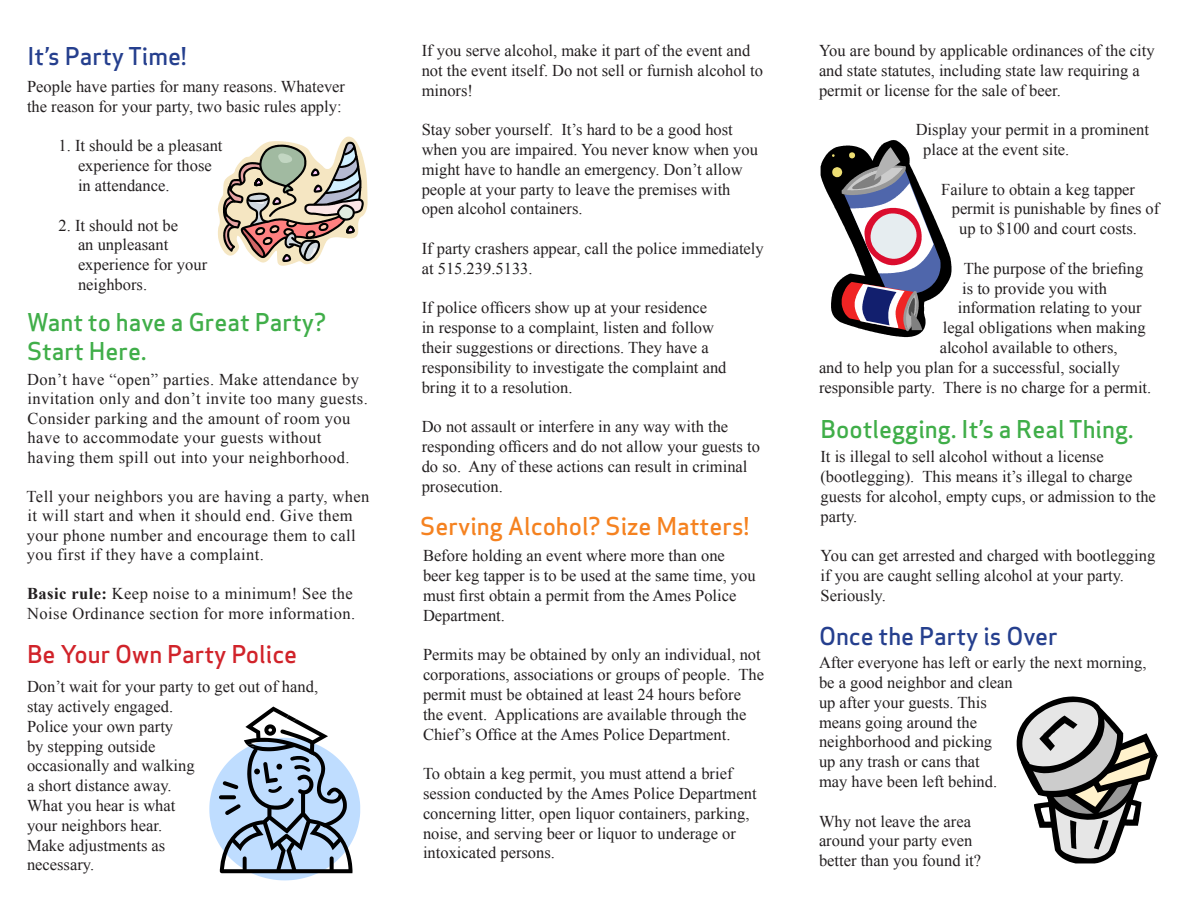
<style>
.page{position:relative;width:1188px;height:918px;background:#fff}
.page>*{position:absolute;margin:0;border:0;box-sizing:border-box;transform-origin:0 0}
.t1{font:500 24px/28.8px "Apex Sans H";color:#40ae49}
.t2{font:500 24px "Apex Sans H";color:#253f8e}
.t3{font:500 24px "Apex Sans H";color:#f58220}
.t4{font:500 24px "Apex Sans H";color:#d1232a}
.t5{font:16.5px/19.8px "Times New Roman";color:#231f20}
.t6{font:16.5px/19.5px "Times New Roman";letter-spacing:.025em;color:#231f20}
.s1{font-weight:700}
</style>
<div class="page">
<svg style="left:821px;top:140px;width:131px;height:197px"></svg>
<svg style="left:1017px;top:696px;width:141px;height:167px"></svg>
<svg style="left:209px;top:707px;width:151px;height:173px"></svg>
<svg style="left:218px;top:137px;width:150px;height:129px"></svg>
<p class="t2" style="left:27px;top:40px;width:161px">It’s Party Time!</p>
<p class="t5" style="left:27px;top:76px;width:320px">People have parties for many reasons. Whatever the reason for your party, two basic rules apply:</p>
<p class="t5" style="left:78px;top:136px;width:146px;text-indent:-20px">1. It should be a pleasant experience for those in attendance.</p>
<p class="t5" style="left:78px;top:215px;width:131px;text-indent:-20px">2. It should not be<br>an unpleasant experience for your neighbors.</p>
<p class="t1" style="left:27px;top:308px;width:301px">Want to have a Great Party?<br>Start Here.</p>
<p class="t6" style="left:27px;top:369px;width:342px">Don’t have “open” parties. Make attendance by invitation only and don’t invite too many guests.<br>Consider parking and the amount of room you have to accommodate your guests without having them spill out into your neighborhood.</p>
<p class="t6" style="left:27px;top:486px;width:344px">Tell your neighbors you are having a party, when it will start and when it should end. Give them your phone number and encourage them to call you first if they have a complaint.</p>
<p class="t6" style="left:27px;top:584px;width:330px"><span class="s1">Basic rule:</span> Keep noise to a minimum! See the<br>Noise Ordinance section for more information.</p>
<p class="t4" style="left:27px;top:639px;width:272px">Be Your Own Party Police</p>
<p class="t5" style="left:27px;top:676px;width:293px">Don’t wait for your party to get out of hand, stay actively engaged.<br>Police your own party<br>by stepping outside<br>occasionally and walking<br>a short distance away.<br>What you hear is what<br>your neighbors hear.<br>Make adjustments as<br>necessary.</p>
<p class="t5" style="left:422px;top:40px;width:343px">If you serve alcohol, make it part of the event and not the event itself. Do not sell or furnish alcohol to minors!</p>
<p class="t5" style="left:422px;top:120px;width:338px">Stay sober yourself. It’s hard to be a good host when you are impaired. You never know when you might have to handle an emergency. Don’t allow people at your party to leave the premises with open alcohol containers.</p>
<p class="t5" style="left:422px;top:238px;width:344px">If party crashers appear, call the police immediately at 515.239.5133.</p>
<p class="t5" style="left:422px;top:298px;width:306px">If police officers show up at your residence<br>in response to a complaint, listen and follow their suggestions or directions. They have a responsibility to investigate the complaint and bring it to a resolution.</p>
<p class="t5" style="left:422px;top:417px;width:340px">Do not assault or interfere in any way with the responding officers and do not allow your guests to do so. Any of these actions can result in criminal prosecution.</p>
<p class="t1" style="left:820px;top:414px;width:315px">Bootlegging. It’s a Real Thing.</p>
<p class="t5" style="left:819px;top:40px;width:337px">You are bound by applicable ordinances of the city and state statutes, including state law requiring a permit or license for the sale of beer.</p>
<p class="t5" style="left:923px;top:120px;width:227px;text-indent:-8px">Display your permit in a prominent place at the event site.</p>
<p class="t5" style="left:941px;top:179px;width:195px">Failure to obtain a keg tapper</p>
<p class="t5" style="left:952px;top:199px;width:209px">permit is punishable by fines of</p>
<p class="t5" style="left:959px;top:219px;width:179px">up to $100 and court costs.</p>
<p class="t5" style="left:964px;top:258px;width:181px">The purpose of the briefing</p>
<p class="t5" style="left:962px;top:278px;width:146px">is to provide you with</p>
<p class="t5" style="left:958px;top:298px;width:185px">information relating to your</p>
<p class="t5" style="left:943px;top:318px;width:205px">legal obligations when making</p>
<p class="t5" style="left:940px;top:337px;width:179px">alcohol available to others,</p>
<p class="t5" style="left:819px;top:357px;width:303px">and to help you plan for a successful, socially</p>
<p class="t5" style="left:819px;top:377px;width:334px">responsible party. There is no charge for a permit.</p>
<p class="t5" style="left:820px;top:447px;width:337px">It is illegal to sell alcohol without a license (bootlegging). This means it’s illegal to charge guests for alcohol, empty cups, or admission to the party.</p>
<p class="t5" style="left:820px;top:546px;width:336px">You can get arrested and charged with bootlegging if you are caught selling alcohol at your party.<br>Seriously.</p>
<p class="t2" style="left:819px;top:621px;width:240px">Once the Party is Over</p>
<p class="t5" style="left:819px;top:653px;width:329px">After everyone has left or early the next morning, be a good neighbor and clean<br>up after your guests. This<br>means going around the<br>neighborhood and picking<br>up any trash or cans that<br>may have been left behind.</p>
<p class="t5" style="left:819px;top:811px;width:164px">Why not leave the area around your party even better than you found it?</p>
<p class="t3" style="left:420px;top:511px;width:330px">Serving Alcohol? Size Matters!</p>
<p class="t5" style="left:423px;top:546px;width:334px">Before holding an event where more than one beer keg tapper is to be used at the same time, you must first obtain a permit from the Ames Police Department.</p>
<p class="t5" style="left:423px;top:645px;width:343px">Permits may be obtained by only an individual, not corporations, associations or groups of people. The permit must be obtained at least 24 hours before the event. Applications are available through the Chief’s Office at the Ames Police Department.</p>
<p class="t5" style="left:423px;top:764px;width:335px">To obtain a keg permit, you must attend a brief session conducted by the Ames Police Department concerning litter, open liquor containers, parking, noise, and serving beer or liquor to underage or intoxicated persons.</p>
</div>
